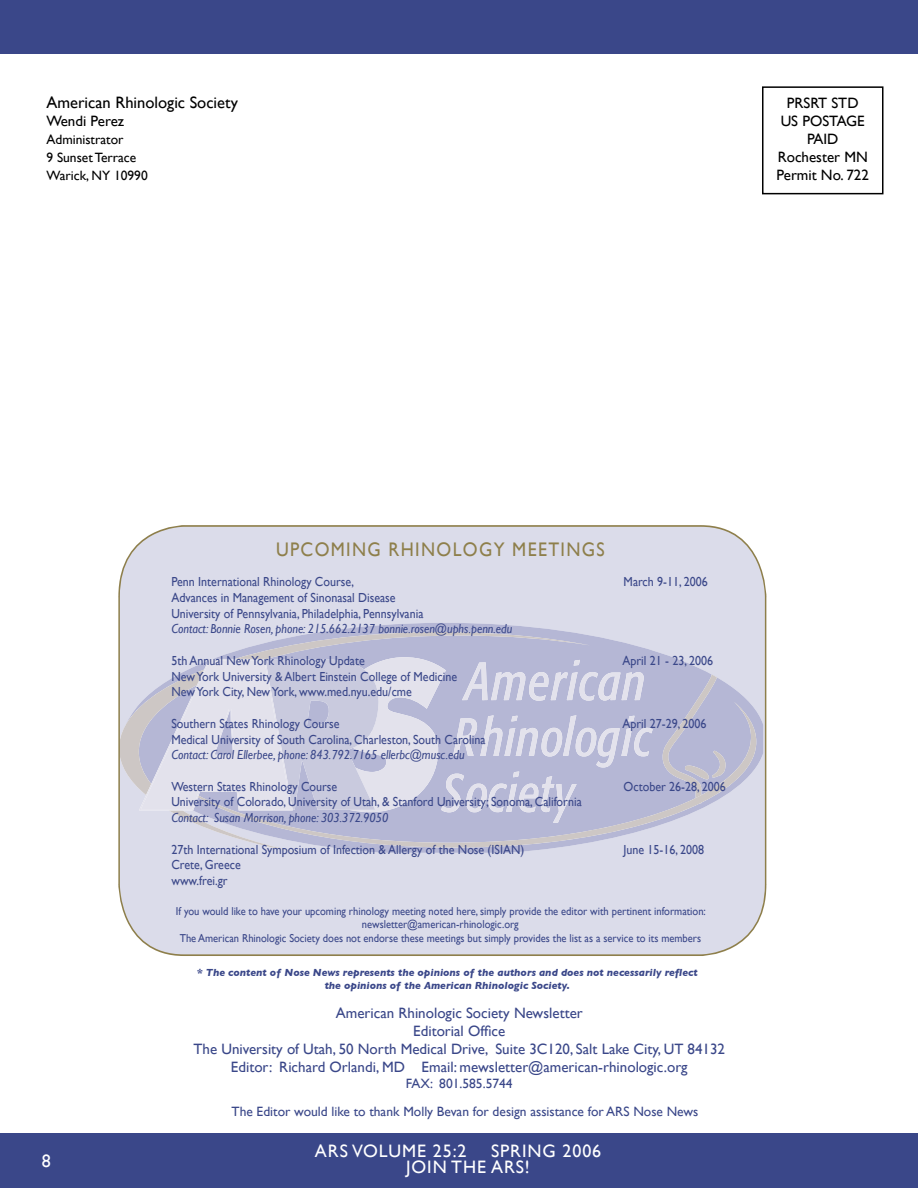
<style>
.page{position:relative;width:918px;height:1188px;background:#fff}
.page>*{position:absolute;margin:0;border:0;box-sizing:border-box;transform-origin:0 0}
.t1{font:19.65px "Gill Sans";letter-spacing:.075em;color:#8e7f4b;scale:.92 1}
.t2{font:18px "Gill Sans";letter-spacing:.05em;color:#fff}
.t3{font:16.5px "Gill Sans";color:#000}
.t4{font:15px/18px "Gill Sans";color:#3a4789;text-align:center}
.t5{font:15px/18px "Gill Sans";color:#000;text-align:center}
.t6{font:13.5px/28.2px "Gill Sans";color:#3a4789}
.t7{font:13.5px/18px "Gill Sans";color:#000}
.t8{font:13.05px/15.8px "Gill Sans";color:#3a4789;scale:.92 1}
.t9{font:italic 13.05px "Gill Sans";color:#3a4789;scale:.92 1}
.t10{font:11.4px/13.8px "Gill Sans";color:#3a4789;text-align:center;scale:.92 1}
.t11{font:italic 700 10.5px/12.6px "Gill Sans";color:#3a4789;text-align:center}
</style>
<div class="page">
<div style="left:0;top:0;width:918px;height:54px;background:#3a4789"></div>
<div style="left:0;top:1134px;width:918px;height:54px;background:#3a4789"></div>
<hr style="left:762px;top:87px;width:2px;height:107px;background:#000">
<hr style="left:763px;top:193px;width:120px;height:1px;background:#000">
<hr style="left:882px;top:87px;width:2px;height:107px;background:#000">
<hr style="left:763px;top:86px;width:120px;height:2px;background:#000">
<svg style="left:118px;top:525px;width:648px;height:431px;background:#d1d2e2"></svg>
<p class="t3" style="left:46px;top:93px;width:193px">American Rhinologic Society</p>
<p class="t5" style="left:46px;top:112px;width:79px">Wendi Perez</p>
<p class="t7" style="left:46px;top:130px;width:103px">Administrator<br>9 Sunset Terrace<br>Warick, NY 10990</p>
<p class="t5" style="left:777px;top:94px;width:94px">PRSRT STD<br>US POSTAGE<br>PAID<br>Rochester MN<br>Permit No. 722</p>
<h2 class="t2" style="left:42px;top:1150px;width:10px">8</h2>
<h1 class="t1" style="left:276px;top:538px;width:359px">UPCOMING RHINOLOGY MEETINGS</h1>
<p class="t8" style="left:171px;top:574px;width:200px">Penn International Rhinology Course,</p>
<p class="t8" style="left:624px;top:574px;width:93px">March 9-11, 2006</p>
<p class="t8" style="left:171px;top:590px;width:276px">Advances in Management of Sinonasal Disease<br>University of Pennsylvania, Philadelphia, Pennsylvania</p>
<p class="t9" style="left:171px;top:621px;width:372px">Contact: Bonnie Rosen, phone: 215.662.2137 bonnie.rosen@uphs.penn.edu</p>
<p class="t8" style="left:171px;top:653px;width:212px">5th Annual New York Rhinology Update</p>
<p class="t8" style="left:622px;top:653px;width:100px">April 21 - 23, 2006</p>
<p class="t8" style="left:171px;top:668px;width:312px">New York University &amp; Albert Einstein College of Medicine<br>New York City, New York, www.med.nyu.edu/cme</p>
<p class="t8" style="left:171px;top:715px;width:184px">Southern States Rhinology Course</p>
<p class="t8" style="left:622px;top:715px;width:93px">April 27-29, 2006</p>
<p class="t8" style="left:171px;top:731px;width:343px">Medical University of South Carolina, Charleston, South Carolina</p>
<p class="t9" style="left:171px;top:747px;width:320px">Contact: Carol Ellerbee, phone: 843.792.7165 ellerbc@musc.edu</p>
<p class="t8" style="left:171px;top:778px;width:182px">Western States Rhinology Course</p>
<p class="t8" style="left:624px;top:778px;width:113px">October 26-28, 2006</p>
<p class="t8" style="left:171px;top:794px;width:448px">University of Colorado, University of Utah, &amp; Stanford University; Sonoma, California</p>
<p class="t9" style="left:171px;top:810px;width:237px">Contact: Susan Morrison, phone: 303.372.9050</p>
<p class="t8" style="left:171px;top:841px;width:385px">27th International Symposium of Infection &amp; Allergy of the Nose (ISIAN)</p>
<p class="t8" style="left:624px;top:841px;width:89px">June 15-16, 2008</p>
<p class="t8" style="left:171px;top:857px;width:77px">Crete, Greece www.frei.gr</p>
<p class="t10" style="left:176px;top:904px;width:578px">If you would like to have your upcoming rhinology meeting noted here, simply provide the editor with pertinent information: newsletter@american-rhinologic.org<br>The American Rhinologic Society does not endorse these meetings but simply provides the list as a service to its members</p>
<p class="t11" style="left:197px;top:966px;width:502px">* The content of Nose News represents the opinions of the authors and does not necessarily reflect the opinions of the American Rhinologic Society.</p>
<p class="t4" style="left:194px;top:1003px;width:533px">American Rhinologic Society Newsletter<br>Editorial Office<br>The University of Utah, 50 North Medical Drive, Suite 3C120, Salt Lake City, UT 84132<br>Editor: Richard Orlandi, MD Email: mewsletter@american-rhinologic.org</p>
<p class="t6" style="left:232px;top:1069px;width:468px;text-indent:174px">FAX: 801.585.5744<br>The Editor would like to thank Molly Bevan for design assistance for ARS Nose News</p>
<h2 class="t2" style="left:315px;top:1140px;width:153px">ARS VOLUME 25:2</h2>
<h2 class="t2" style="left:491px;top:1140px;width:112px">SPRING 2006</h2>
<h2 class="t2" style="left:406px;top:1157px;width:125px">JOIN THE ARS!</h2>
</div>
